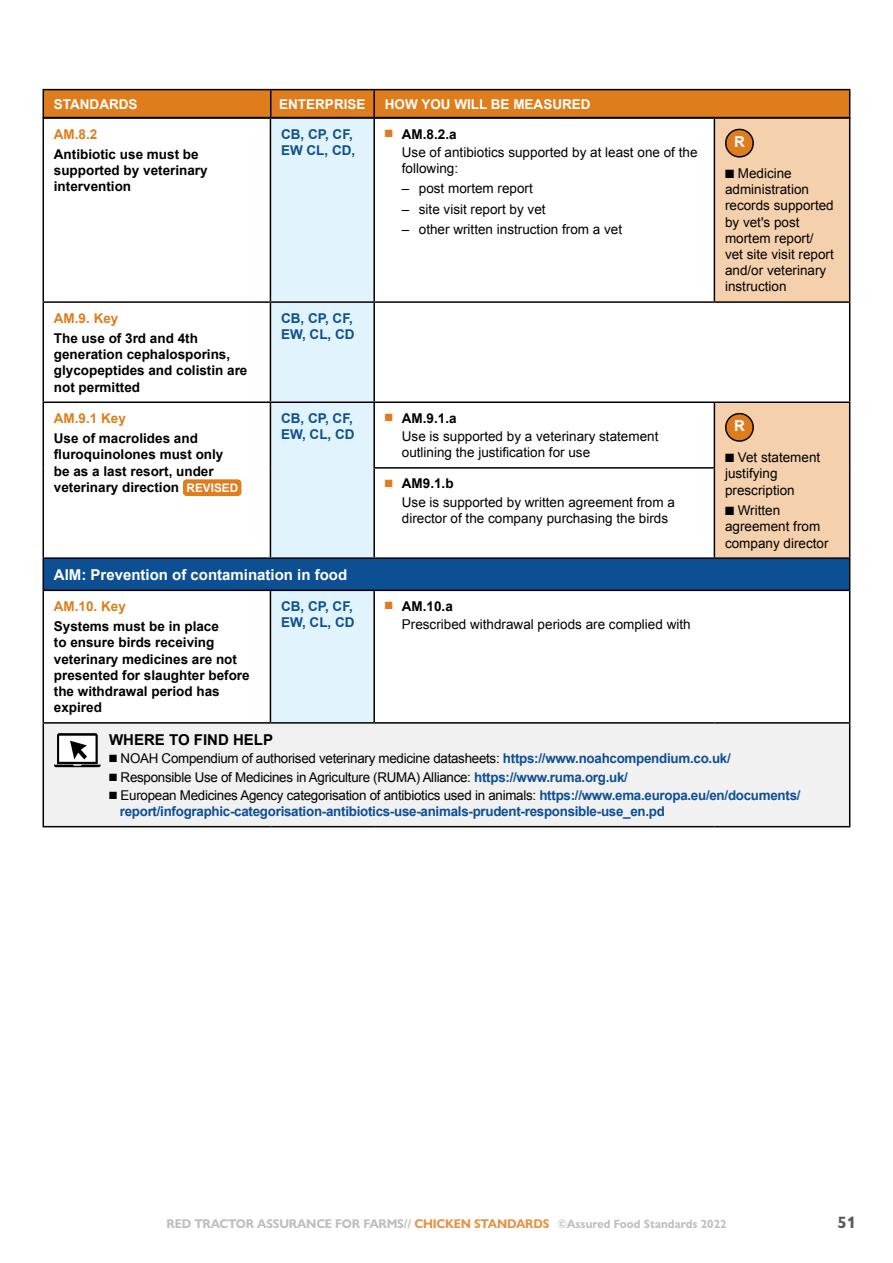
<style>
.page{position:relative;width:893px;height:1263px;background:#fff}
.page>*{position:absolute;margin:0;border:0;box-sizing:border-box;transform-origin:0 0}
.t1{font:700 16.5px "Gill Sans Nova";color:#58595b}
.t2{font:700 15px "Arial";color:#fff}
.t3{font:700 15px "Arial";color:#000}
.t4{font:13.5px/16.2px "Arial";color:#000}
.t5{font:700 13.5px/16.2px "Arial";color:#000}
.t6{font:700 13.5px/16.2px "Arial";letter-spacing:-.02em;color:#0d4f93}
.t7{font:13.5px "Arial";letter-spacing:-.02em;color:#000}
.t8{font:700 13.5px/16.2px "Arial";color:#0d4f93}
.t9{font:700 13.5px "Arial";color:#fff}
.t10{font:700 13.5px "Arial";color:#df7d1c}
.t11{font:700 12.75px "Gill Sans Nova";letter-spacing:-.02em;color:#bcbec0;scale:.95 1}
.s1{font-size:11.7px;color:#fff}
.s2{color:#df7d1c}
.s3{font-weight:700}
.s4{font-weight:700;color:#0d4f93}
.s5{color:#000}
.s6{font-weight:400;color:#000}
.s7{color:#e69244}
.s8{font-size:12px}
</style>
<div class="page">
<svg style="left:43px;top:90px;width:807px;height:27px;background:#d8791b"></svg>
<hr style="left:43px;top:89px;width:228px;height:1px;background:#000">
<hr style="left:271px;top:89px;width:103px;height:1px;background:#000">
<hr style="left:374px;top:89px;width:476px;height:1px;background:#000">
<div style="left:271px;top:119px;width:102px;height:603px;background:#e1f4fd"></div>
<svg style="left:715px;top:119px;width:134px;height:438px;fill:#f5d0ad"></svg>
<div style="left:43px;top:558px;width:807px;height:32px;background:#0d4f93"></div>
<div style="left:43px;top:723px;width:807px;height:104px;background:#f1f1f2"></div>
<hr style="left:43px;top:117px;width:227px;height:2px;background:#000">
<hr style="left:43px;top:119px;width:1px;height:182px;background:#000">
<hr style="left:270px;top:117px;width:104px;height:2px;background:#000">
<hr style="left:270px;top:119px;width:1px;height:182px;background:#000">
<hr style="left:374px;top:117px;width:340px;height:2px;background:#000">
<hr style="left:373px;top:119px;width:2px;height:182px;background:#000">
<hr style="left:714px;top:117px;width:136px;height:2px;background:#000">
<hr style="left:714px;top:119px;width:1px;height:182px;background:#000">
<hr style="left:849px;top:119px;width:1px;height:182px;background:#000">
<hr style="left:43px;top:301px;width:227px;height:2px;background:#000">
<hr style="left:43px;top:303px;width:1px;height:98px;background:#000">
<hr style="left:270px;top:301px;width:104px;height:2px;background:#000">
<hr style="left:270px;top:303px;width:1px;height:98px;background:#000">
<hr style="left:374px;top:301px;width:340px;height:2px;background:#000">
<hr style="left:373px;top:303px;width:2px;height:98px;background:#000">
<hr style="left:714px;top:301px;width:136px;height:2px;background:#000">
<hr style="left:849px;top:303px;width:1px;height:98px;background:#000">
<hr style="left:43px;top:401px;width:227px;height:2px;background:#000">
<hr style="left:43px;top:403px;width:1px;height:65px;background:#000">
<hr style="left:270px;top:401px;width:104px;height:2px;background:#000">
<hr style="left:270px;top:403px;width:1px;height:65px;background:#000">
<hr style="left:374px;top:401px;width:340px;height:2px;background:#000">
<hr style="left:373px;top:403px;width:2px;height:64px;background:#000">
<hr style="left:714px;top:401px;width:136px;height:2px;background:#000">
<hr style="left:714px;top:403px;width:1px;height:64px;background:#000">
<hr style="left:849px;top:403px;width:1px;height:65px;background:#000">
<hr style="left:43px;top:468px;width:1px;height:89px;background:#000">
<hr style="left:270px;top:468px;width:1px;height:89px;background:#000">
<hr style="left:373px;top:467px;width:342px;height:2px;background:#000">
<hr style="left:373px;top:469px;width:2px;height:88px;background:#000">
<hr style="left:714px;top:469px;width:1px;height:88px;background:#000">
<hr style="left:849px;top:468px;width:1px;height:89px;background:#000">
<hr style="left:43px;top:557px;width:227px;height:2px;background:#000">
<hr style="left:43px;top:559px;width:1px;height:31px;background:#000">
<hr style="left:270px;top:557px;width:104px;height:2px;background:#000">
<hr style="left:374px;top:557px;width:340px;height:2px;background:#000">
<hr style="left:714px;top:557px;width:136px;height:2px;background:#000">
<hr style="left:849px;top:559px;width:1px;height:31px;background:#000">
<hr style="left:43px;top:590px;width:227px;height:1px;background:#000">
<hr style="left:43px;top:591px;width:1px;height:131px;background:#000">
<hr style="left:270px;top:590px;width:104px;height:1px;background:#000">
<hr style="left:270px;top:591px;width:1px;height:131px;background:#000">
<hr style="left:374px;top:590px;width:340px;height:1px;background:#000">
<hr style="left:373px;top:591px;width:2px;height:131px;background:#000">
<hr style="left:714px;top:590px;width:136px;height:1px;background:#000">
<hr style="left:849px;top:591px;width:1px;height:131px;background:#000">
<hr style="left:43px;top:722px;width:227px;height:2px;background:#000">
<hr style="left:43px;top:724px;width:1px;height:102px;background:#000">
<hr style="left:270px;top:722px;width:104px;height:2px;background:#000">
<hr style="left:374px;top:722px;width:340px;height:2px;background:#000">
<hr style="left:714px;top:722px;width:136px;height:2px;background:#000">
<hr style="left:849px;top:724px;width:1px;height:102px;background:#000">
<hr style="left:43px;top:826px;width:227px;height:1px;background:#000">
<hr style="left:270px;top:826px;width:104px;height:1px;background:#000">
<hr style="left:374px;top:826px;width:340px;height:1px;background:#000">
<hr style="left:714px;top:826px;width:136px;height:1px;background:#000">
<div style="left:726px;top:129px;width:27px;height:28px;background:#df7d1c;border-radius:50%"></div>
<div style="left:725px;top:129px;width:29px;height:29px;border:2px solid #000;border-radius:50%"></div>
<div style="left:183px;top:479px;width:58px;height:17px;background:#df7d1c;border-radius:4px"></div>
<div style="left:726px;top:414px;width:27px;height:27px;background:#df7d1c;border-radius:50%"></div>
<div style="left:725px;top:413px;width:29px;height:29px;border:2px solid #000;border-radius:50%"></div>
<svg style="left:54px;top:733px;width:47px;height:34px"></svg>
<p class="t9" style="left:54px;top:95px;width:85px">STANDARDS</p>
<p class="t9" style="left:279px;top:95px;width:88px">ENTERPRISE</p>
<p class="t9" style="left:385px;top:95px;width:207px">HOW YOU WILL BE MEASURED</p>
<p class="t10" style="left:54px;top:125px;width:45px">AM.8.2</p>
<p class="t5" style="left:54px;top:147px;width:155px">Antibiotic use must be supported by veterinary intervention</p>
<p class="t10" style="left:54px;top:309px;width:66px">AM.9. Key</p>
<p class="t5" style="left:54px;top:331px;width:195px">The use of 3rd and 4th generation cephalosporins, glycopeptides and colistin are not permitted</p>
<p class="t10" style="left:54px;top:409px;width:74px">AM.9.1 Key</p>
<p class="t5" style="left:54px;top:431px;width:186px">Use of macrolides and fluroquinolones must only be as a last resort, under veterinary direction <span class="s1">REVISED</span></p>
<p class="t8" style="left:281px;top:126px;width:76px">CB, CP, CF,<br>EW CL, CD,</p>
<p class="t4" style="left:402px;top:125px;width:297px;line-height:18.3px;text-indent:-17px"><span class="s2">■</span> <span class="s3">AM.8.2.a<br></span>Use of antibiotics supported by at least one of the</p>
<p class="t4" style="left:402px;top:160px;width:58px">following:</p>
<p class="t4" style="left:402px;top:181px;width:133px">– post mortem report</p>
<p class="t4" style="left:402px;top:201px;width:145px">– site visit report by vet</p>
<p class="t4" style="left:402px;top:222px;width:222px">– other written instruction from a vet</p>
<p class="t8" style="left:281px;top:310px;width:75px">CB, CP, CF,<br>EW, CL, CD</p>
<p class="t8" style="left:281px;top:410px;width:75px">CB, CP, CF,<br>EW, CL, CD</p>
<p class="t4" style="left:402px;top:409px;width:258px;line-height:18.3px;text-indent:-17px"><span class="s2">■</span> <span class="s3">AM.9.1.a<br></span>Use is supported by a veterinary statement</p>
<p class="t4" style="left:402px;top:444px;width:190px">outlining the justification for use</p>
<p class="t4" style="left:402px;top:475px;width:275px;line-height:18.3px;text-indent:-17px"><span class="s2">■</span> <span class="s3">AM9.1.b<br></span>Use is supported by written agreement from a</p>
<p class="t4" style="left:402px;top:510px;width:268px">director of the company purchasing the birds</p>
<p class="t2" style="left:54px;top:564px;width:295px">AIM: Prevention of contamination in food</p>
<p class="t10" style="left:54px;top:597px;width:74px">AM.10. Key</p>
<p class="t5" style="left:54px;top:619px;width:197px">Systems must be in place<br>to ensure birds receiving veterinary medicines are not presented for slaughter before the withdrawal period has expired</p>
<p class="t8" style="left:281px;top:598px;width:75px">CB, CP, CF,<br>EW, CL, CD</p>
<p class="t4" style="left:402px;top:597px;width:290px;line-height:18.3px;text-indent:-17px"><span class="s2">■</span> <span class="s3">AM.10.a<br></span>Prescribed withdrawal periods are complied with</p>
<p class="t2" style="left:734px;top:132px;width:12px">R</p>
<p class="t4" style="left:725px;top:165px;width:110px">■ Medicine administration records supported by vet's post mortem report/ vet site visit report and/or veterinary instruction</p>
<p class="t2" style="left:734px;top:416px;width:12px">R</p>
<p class="t4" style="left:725px;top:449px;width:97px">■ Vet statement justifying prescription</p>
<p class="t4" style="left:725px;top:502px;width:105px">■ Written agreement from company director</p>
<p class="t3" style="left:109px;top:730px;width:165px">WHERE TO FIND HELP</p>
<p class="t7" style="left:109px;top:750px;width:623px">■ NOAH Compendium of authorised veterinary medicine datasheets: <span class="s4">https://www.noahcompendium.co.uk/</span></p>
<p class="t7" style="left:109px;top:768px;width:520px">■ Responsible Use of Medicines in Agriculture (RUMA) Alliance: <span class="s4">https://www.ruma.org.uk/</span></p>
<p class="t6" style="left:120px;top:787px;width:682px;text-indent:-11px"><span class="s5">■</span> <span class="s6">European Medicines Agency categorisation of antibiotics used in animals:</span> https://www.ema.europa.eu/en/documents/ report/infographic-categorisation-antibiotics-use-animals-prudent-responsible-use_en.pd</p>
<p class="t11" style="left:167px;top:1216px;width:591px">RED TRACTOR ASSURANCE FOR FARMS// <span class="s7">CHICKEN STANDARDS</span> <span class="s8">©Assured Food Standards 2022</span></p>
<p class="t1" style="left:837px;top:1212px;width:20px">51</p>
</div>
